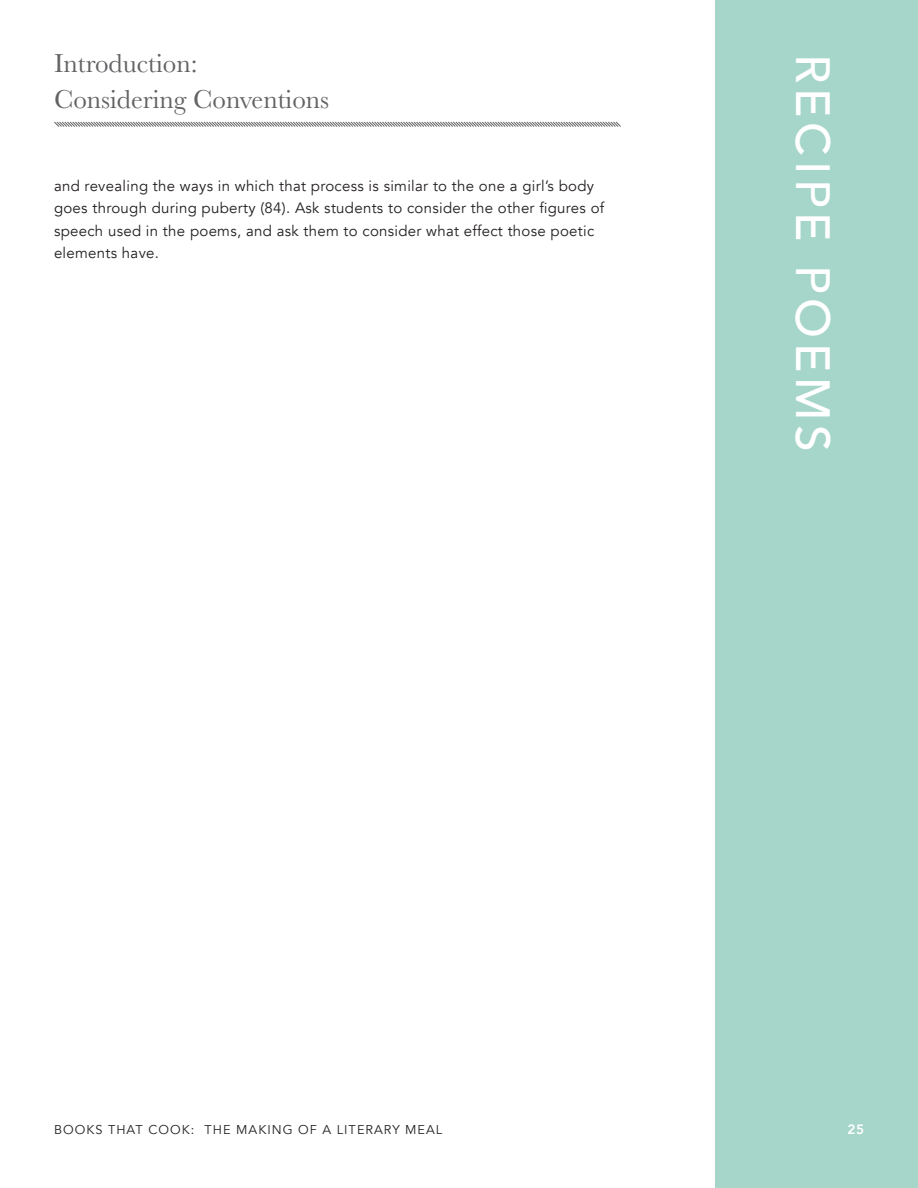
<style>
.page{position:relative;width:918px;height:1188px;background:#fff}
.page>*{position:absolute;margin:0;border:0;box-sizing:border-box;transform-origin:0 0}
.t1{font:500 48px "Avenir";letter-spacing:.1em;color:#fff}
.t2{font:27px/36px "Baskerville";color:#636366}
.t3{font:15px/22.5px "Avenir";letter-spacing:.02em;color:#231f20}
.t4{font:800 13.5px "Avenir";color:#fff}
.t5{font:12.75px "Avenir";letter-spacing:.08em;color:#231f20}
</style>
<div class="page">
<div style="left:716px;top:0;width:202px;height:1188px;background:#a6d6c9"></div>
<svg style="left:54px;top:121px;width:567px;height:6px"></svg>
<h2 class="t2" style="left:54px;top:46px;width:277px">Introduction:<br>Considering Conventions</h2>
<p class="t3" style="left:54px;top:174px;width:552px">and revealing the ways in which that process is similar to the one a girl’s body goes through during puberty (84). Ask students to consider the other figures of speech used in the poems, and ask them to consider what effect those poetic elements have.</p>
<h1 class="t1" style="left:854px;top:54px;width:399px;rotate:90deg">RECIPE POEMS</h1>
<p class="t5" style="left:54px;top:1122px;width:390px">BOOKS THAT COOK: THE MAKING OF A LITERARY MEAL</p>
<p class="t4" style="left:847px;top:1119px;width:18px">25</p>
</div>
